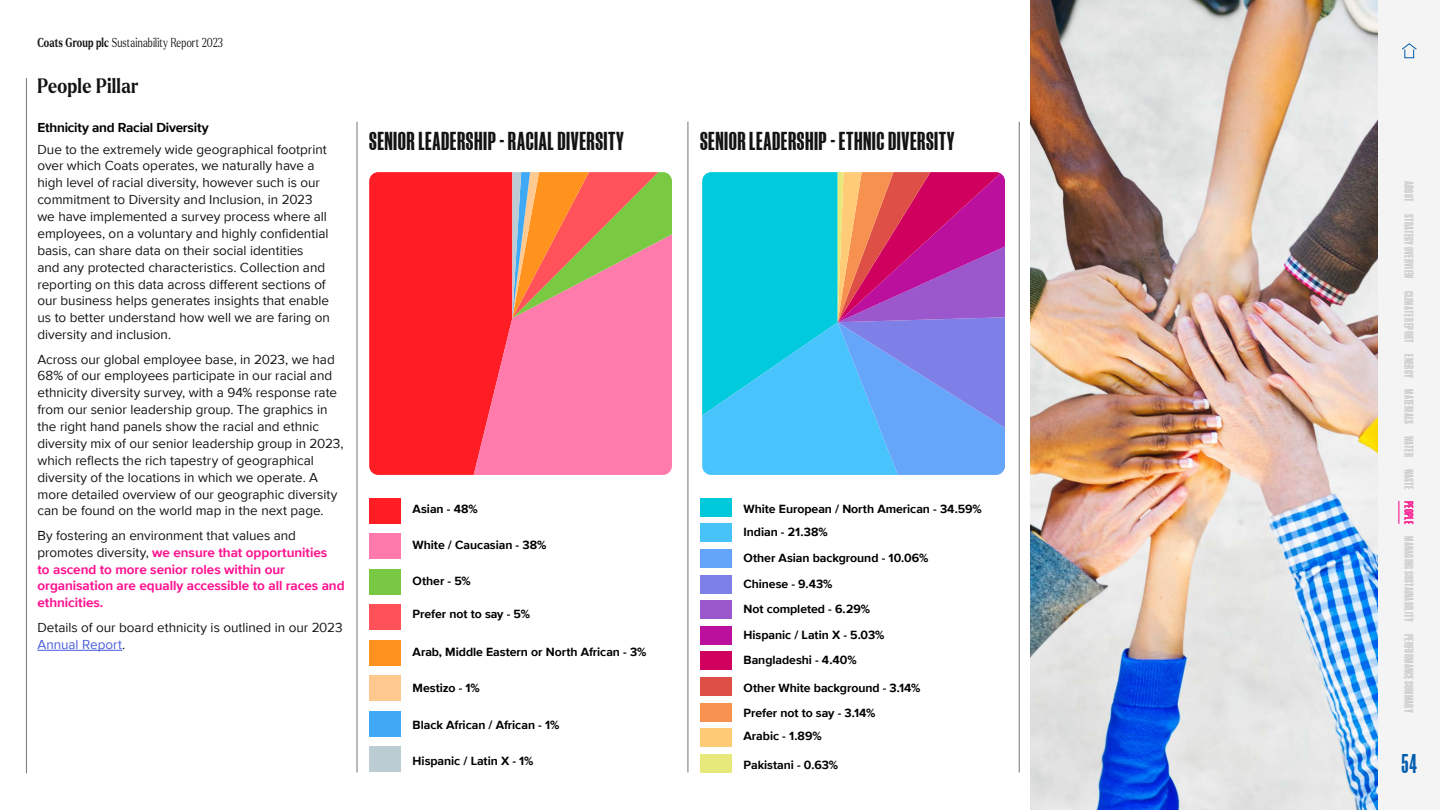
<style>
.page{position:relative;width:1440px;height:810px;background:#fff}
.page>*{position:absolute;margin:0;border:0;box-sizing:border-box;transform-origin:0 0}
.t1{font:700 25.88px "Manuka";color:#005dad;scale:.85 1}
.t2{font:700 24.75px "Manuka";letter-spacing:.025em;color:#131313}
.t3{font:700 20.25px "Larken";letter-spacing:.015em;color:#131313;scale:.85 1}
.t4{font:13.5px/16.9px "Proxima Nova";letter-spacing:-.005em;color:#131313}
.t5{font:700 13.5px/16.9px "Proxima Nova";letter-spacing:-.005em;color:#ff1390}
.t6{font:700 13.5px "Proxima Nova";letter-spacing:-.02em;color:#000}
.t7{font:300 12.67px "Larken";letter-spacing:.015em;color:#131313;scale:.75 1}
.t8{font:700 12.3px/25.5px "Proxima Nova";letter-spacing:-.005em;color:#000}
.t9{font:700 12.15px "Manuka";letter-spacing:.02em;color:#cdcdcd}
.s1{font-weight:700}
.s2{font-weight:400;color:#131313}
.s3{color:#485cdb}
.s4{color:#fb0083}
</style>
<div class="page">
<hr style="left:688px;top:122px;width:1px;height:651px;background:#747578">
<hr style="left:26px;top:78px;width:1px;height:695px;background:#747578">
<hr style="left:38px;top:650px;width:84px;height:1px;background:#485cdb">
<hr style="left:357px;top:122px;width:1px;height:651px;background:#747578">
<div style="left:369px;top:498px;width:32px;height:25px;background:#fe1d23"></div>
<div style="left:369px;top:533px;width:32px;height:26px;background:#fe7aac"></div>
<div style="left:369px;top:569px;width:32px;height:25px;background:#79c843"></div>
<div style="left:369px;top:604px;width:32px;height:26px;background:#ff5258"></div>
<div style="left:369px;top:640px;width:32px;height:25px;background:#ff921e"></div>
<div style="left:369px;top:675px;width:32px;height:26px;background:#ffc88f"></div>
<div style="left:369px;top:711px;width:32px;height:25px;background:#3fa9f5"></div>
<div style="left:369px;top:746px;width:32px;height:26px;background:#bbccd3"></div>
<div style="left:700px;top:498px;width:32px;height:18px;background:#00c9dc"></div>
<div style="left:700px;top:524px;width:32px;height:18px;background:#47c3fa"></div>
<div style="left:700px;top:549px;width:32px;height:19px;background:#65a5f9"></div>
<div style="left:700px;top:575px;width:32px;height:18px;background:#7d80e7"></div>
<div style="left:700px;top:600px;width:32px;height:19px;background:#9a56cb"></div>
<div style="left:700px;top:626px;width:32px;height:18px;background:#ba109d"></div>
<div style="left:700px;top:652px;width:32px;height:18px;background:#d1005f"></div>
<div style="left:700px;top:677px;width:32px;height:19px;background:#de4f45"></div>
<hr style="left:1019px;top:122px;width:1px;height:651px;background:#747578">
<div style="left:700px;top:703px;width:32px;height:18px;background:#f79150"></div>
<div style="left:700px;top:729px;width:32px;height:18px;background:#ffca76"></div>
<div style="left:700px;top:754px;width:32px;height:18px;background:#e6e879"></div>
<svg style="left:369px;top:172px;width:303px;height:303px;background:#f45760"></svg>
<svg style="left:702px;top:172px;width:303px;height:303px;background:#5f97d0"></svg>
<img style="left:1030px;top:0;width:348px;height:810px">
<div style="left:1378px;top:0;width:62px;height:810px;background:#f4f4f5"></div>
<svg style="left:1399px;top:501px;width:1px;height:23px"></svg>
<div style="left:1404px;top:49px;width:10px;height:9px;border:1px solid #005dad"></div>
<svg style="left:1401px;top:43px;width:16px;height:7px"></svg>
<p class="t7" style="left:38px;top:34px;width:249px"><span class="s1">Coats Group plc</span> Sustainability Report 2023</p>
<h3 class="t3" style="left:38px;top:72px;width:120px">People Pillar</h3>
<p class="t6" style="left:38px;top:118px;width:173px">Ethnicity and Racial Diversity</p>
<p class="t4" style="left:38px;top:140px;width:294px">Due to the extremely wide geographical footprint over which Coats operates, we naturally have a high level of racial diversity, however such is our commitment to Diversity and Inclusion, in 2023 we have implemented a survey process where all employees, on a voluntary and highly confidential basis, can share data on their social identities<br>and any protected characteristics. Collection and reporting on this data across different sections of our business helps generates insights that enable us to better understand how well we are faring on diversity and inclusion.</p>
<p class="t4" style="left:38px;top:350px;width:308px">Across our global employee base, in 2023, we had 68% of our employees participate in our racial and ethnicity diversity survey, with a 94% response rate from our senior leadership group. The graphics in the right hand panels show the racial and ethnic diversity mix of our senior leadership group in 2023, which reflects the rich tapestry of geographical diversity of the locations in which we operate. A more detailed overview of our geographic diversity can be found on the world map in the next page.</p>
<p class="t5" style="left:38px;top:527px;width:309px"><span class="s2">By fostering an environment that values and promotes diversity,</span> we ensure that opportunities<br>to ascend to more senior roles within our organisation are equally accessible to all races and ethnicities.</p>
<p class="t4" style="left:38px;top:618px;width:307px">Details of our board ethnicity is outlined in our 2023<br><span class="s3">Annual Report</span>.</p>
<h2 class="t2" style="left:369px;top:128px;width:256px">SENIOR LEADERSHIP - RACIAL DIVERSITY</h2>
<p class="t8" style="left:413px;top:496px;width:67px">Asian - 48%</p>
<p class="t8" style="left:413px;top:532px;width:135px">White / Caucasian - 38%</p>
<p class="t8" style="left:413px;top:568px;width:60px">Other - 5%</p>
<p class="t8" style="left:413px;top:601px;width:119px">Prefer not to say - 5%</p>
<p class="t8" style="left:413px;top:639px;width:235px">Arab, Middle Eastern or North African - 3%</p>
<p class="t8" style="left:413px;top:675px;width:69px">Mestizo - 1%</p>
<p class="t8" style="left:413px;top:712px;width:148px">Black African / African - 1%</p>
<p class="t8" style="left:413px;top:748px;width:122px">Hispanic / Latin X - 1%</p>
<h2 class="t2" style="left:700px;top:128px;width:256px">SENIOR LEADERSHIP - ETHNIC DIVERSITY</h2>
<p class="t9" style="left:1415px;top:181px;width:22px;rotate:90deg">ABOUT</p>
<p class="t9" style="left:1415px;top:214px;width:131px;rotate:90deg">STRATEGY OVERVIEW CLIMATE REPORT</p>
<p class="t9" style="left:1415px;top:354px;width:25px;rotate:90deg">ENERGY</p>
<p class="t9" style="left:1415px;top:389px;width:36px;rotate:90deg">MATERIALS</p>
<p class="t9" style="left:1415px;top:436px;width:89px;rotate:90deg">WATER WASTE <span class="s4">PEOPLE</span></p>
<p class="t8" style="left:744px;top:497px;width:240px;line-height:22.9px">White European / North American - 34.59%<br>Indian - 21.38%</p>
<p class="t9" style="left:1415px;top:536px;width:178px;rotate:90deg">MANAGING SUSTAINABILITY PERFORMANCE SUMMARY</p>
<p class="t8" style="left:744px;top:545px;width:186px">Other Asian background - 10.06%</p>
<p class="t8" style="left:744px;top:571px;width:142px">Chinese - 9.43%<br>Not completed - 6.29%<br>Hispanic / Latin X - 5.03%<br>Bangladeshi - 4.40%</p>
<p class="t8" style="left:744px;top:675px;width:179px">Other White background - 3.14%</p>
<p class="t8" style="left:744px;top:700px;width:133px;line-height:23.6px">Prefer not to say - 3.14%<br>Arabic - 1.89%</p>
<p class="t8" style="left:744px;top:752px;width:96px">Pakistani - 0.63%</p>
<h1 class="t1" style="left:1401px;top:749px;width:20px">54</h1>
</div>
